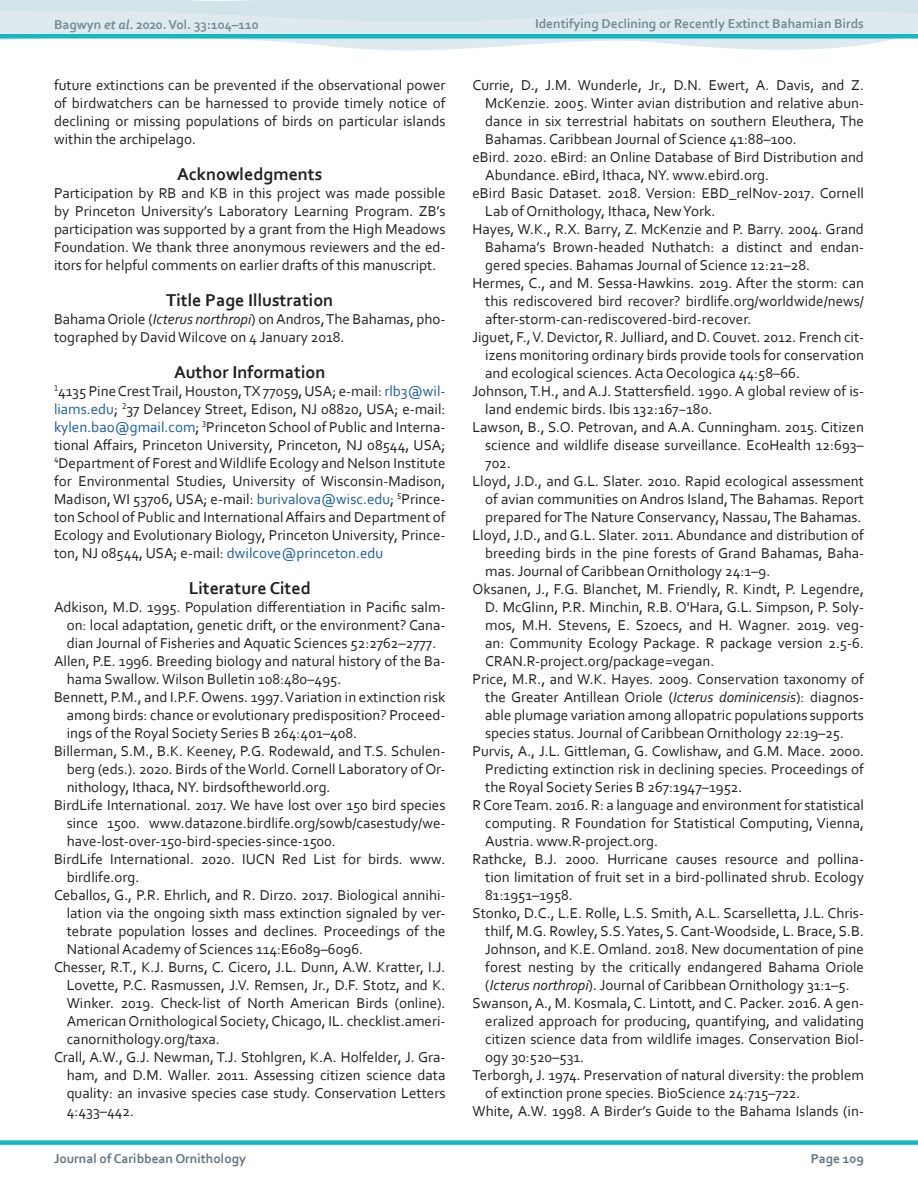
<style>
.page{position:relative;width:918px;height:1188px;background:#fff}
.page>*{position:absolute;margin:0;border:0;box-sizing:border-box;transform-origin:0 0}
.Body_Heading_1__H2{font:700 18px "Corbel";color:#231f20}
.Citation__P{font:15px/18px "Corbel";color:#231f20;text-align:justify}
.Author_Info_text__P{font:15px/18px "Corbel";color:#231f20;text-align:justify}
.main_body_text__P{font:15px/18px "Corbel";color:#231f20;text-align:justify}
.t1{font:700 13.5px "Corbel";color:#758b95}
.t2{font:700 13.5px "Corbel";color:#5f7682}
.s1{font-style:italic}
.s2{color:#175d9e}
</style>
<div class="page">
<svg style="left:0;top:0;width:918px;height:51px;fill:#deeaee"></svg>
<div style="left:0;top:1140px;width:918px;height:5px;background:#16b7c3"></div>
<div style="left:0;top:34px;width:918px;height:5px;background:#16b7c3"></div>
<p class="t1" style="left:54px;top:16px;width:206px">Bagwyn <span class="s1">et al.</span> 2020. Vol. 33:104–110</p>
<p class="t1" style="left:535px;top:15px;width:330px">Identifying Declining or Recently Extinct Bahamian Birds</p>
<p class="main_body_text__P" style="left:54px;top:76px;width:393px">future extinctions can be prevented if the observational power of birdwatchers can be harnessed to provide timely notice of declining or missing populations of birds on particular islands within the archipelago.</p>
<h2 class="Body_Heading_1__H2" style="left:177px;top:163px;width:147px">Acknowledgments</h2>
<p class="main_body_text__P" style="left:54px;top:184px;width:393px">Participation by RB and KB in this project was made possible by Princeton University’s Laboratory Learning Program. ZB’s participation was supported by a grant from the High Meadows Foundation. We thank three anonymous reviewers and the ed&shy;itors for helpful comments on earlier drafts of this manuscript.</p>
<h2 class="Body_Heading_1__H2" style="left:166px;top:289px;width:169px">Title Page Illustration</h2>
<p class="main_body_text__P" style="left:54px;top:310px;width:393px">Bahama Oriole (<span class="s1">Icterus northropi</span>) on Andros, The Bahamas, pho&shy;tographed by David Wilcove on 4 January 2018.</p>
<h2 class="Body_Heading_1__H2" style="left:174px;top:361px;width:153px">Author Information</h2>
<p class="Author_Info_text__P" style="left:54px;top:382px;width:393px"><sup>1</sup>4135 Pine Crest Trail, Houston, TX 77059, USA; e-mail: <span class="s2">rlb3@wil&shy;liams.edu</span>; <sup>2</sup>37 Delancey Street, Edison, NJ 08820, USA; e-mail: <span class="s2">kylen.bao@gmail.com</span>; <sup>3</sup>Princeton School of Public and Interna&shy;tional Affairs, Princeton University, Princeton, NJ 08544, USA; <sup>4</sup>Department of Forest and Wildlife Ecology and Nelson Institute for Environmental Studies, University of Wisconsin-Madison, Madison, WI 53706, USA; e-mail: <span class="s2">burivalova@wisc.edu</span>; <sup>5</sup>Prince&shy;ton School of Public and International Affairs and Department of Ecology and Evolutionary Biology, Princeton University, Prince&shy;ton, NJ 08544, USA; e-mail: <span class="s2">dwilcove@princeton.edu</span></p>
<h2 class="Body_Heading_1__H2" style="left:189px;top:577px;width:124px">Literature Cited</h2>
<p class="Citation__P" style="left:67px;top:598px;width:380px;text-indent:-13px">Adkison, M.D. 1995. Population differentiation in Pacific salm&shy;on: local adaptation, genetic drift, or the environment? Cana&shy;dian Journal of Fisheries and Aquatic Sciences 52:2762–2777.</p>
<p class="Citation__P" style="left:67px;top:652px;width:380px;text-indent:-13px">Allen, P.E. 1996. Breeding biology and natural history of the Ba&shy;hama Swallow. Wilson Bulletin 108:480–495.</p>
<p class="Citation__P" style="left:67px;top:688px;width:380px;text-indent:-13px">Bennett, P.M., and I.P.F. Owens. 1997. Variation in extinction risk among birds: chance or evolutionary predisposition? Proceed&shy;ings of the Royal Society Series B 264:401–408.</p>
<p class="Citation__P" style="left:67px;top:742px;width:380px;text-indent:-13px">Billerman, S.M., B.K. Keeney, P.G. Rodewald, and T.S. Schulen&shy;berg (eds.). 2020. Birds of the World. Cornell Laboratory of Or&shy;nithology, Ithaca, NY. birdsoftheworld.org.</p>
<p class="Citation__P" style="left:67px;top:796px;width:380px;text-indent:-13px">BirdLife International. 2017. We have lost over 150 bird species since 1500. www.datazone.birdlife.org/sowb/casestudy/we&shy;have-lost-over-150-bird-species-since-1500.</p>
<p class="Citation__P" style="left:67px;top:850px;width:380px;text-indent:-13px">BirdLife International. 2020. IUCN Red List for birds. www. birdlife.org.</p>
<p class="Citation__P" style="left:67px;top:886px;width:380px;text-indent:-13px">Ceballos, G., P.R. Ehrlich, and R. Dirzo. 2017. Biological annihi&shy;lation via the ongoing sixth mass extinction signaled by ver&shy;tebrate population losses and declines. Proceedings of the National Academy of Sciences 114:E6089–6096.</p>
<p class="Citation__P" style="left:67px;top:958px;width:380px;text-indent:-13px">Chesser, R.T., K.J. Burns, C. Cicero, J.L. Dunn, A.W. Kratter, I.J.<br>Lovette, P.C. Rasmussen, J.V. Remsen, Jr., D.F. Stotz, and K.<br>Winker. 2019. Check-list of North American Birds (online).<br>American Ornithological Society, Chicago, IL. checklist.ameri&shy;canornithology.org/taxa.</p>
<p class="Citation__P" style="left:67px;top:1048px;width:380px;text-indent:-13px">Crall, A.W., G.J. Newman, T.J. Stohlgren, K.A. Holfelder, J. Gra&shy;ham, and D.M. Waller. 2011. Assessing citizen science data quality: an invasive species case study. Conservation Letters 4:433–442.</p>
<p class="Citation__P" style="left:485px;top:76px;width:380px;text-indent:-13px">Currie, D., J.M. Wunderle, Jr., D.N. Ewert, A. Davis, and Z.<br>McKenzie. 2005. Winter avian distribution and relative abun&shy;dance in six terrestrial habitats on southern Eleuthera, The Bahamas. Caribbean Journal of Science 41:88–100.</p>
<p class="Citation__P" style="left:485px;top:148px;width:380px;text-indent:-13px">eBird. 2020. eBird: an Online Database of Bird Distribution and<br>Abundance. eBird, Ithaca, NY. www.ebird.org.</p>
<p class="Citation__P" style="left:485px;top:184px;width:380px;text-indent:-13px">eBird Basic Dataset. 2018. Version: EBD_relNov-2017. Cornell<br>Lab of Ornithology, Ithaca, New York.</p>
<p class="Citation__P" style="left:485px;top:220px;width:380px;text-indent:-13px">Hayes, W.K., R.X. Barry, Z. McKenzie and P. Barry. 2004. Grand Bahama’s Brown-headed Nuthatch: a distinct and endan&shy;gered species. Bahamas Journal of Science 12:21–28.</p>
<p class="Citation__P" style="left:485px;top:274px;width:380px;text-indent:-13px">Hermes, C., and M. Sessa-Hawkins. 2019. After the storm: can this rediscovered bird recover? birdlife.org/worldwide/news/ after-storm-can-rediscovered-bird-recover.</p>
<p class="Citation__P" style="left:485px;top:328px;width:380px;text-indent:-13px">Jiguet, F., V. Devictor, R. Julliard, and D. Couvet. 2012. French cit&shy;izens monitoring ordinary birds provide tools for conservation and ecological sciences. Acta Oecologica 44:58–66.</p>
<p class="Citation__P" style="left:485px;top:382px;width:380px;text-indent:-13px">Johnson, T.H., and A.J. Stattersfield. 1990. A global review of is&shy;land endemic birds. Ibis 132:167−180.</p>
<p class="Citation__P" style="left:485px;top:418px;width:380px;text-indent:-13px">Lawson, B., S.O. Petrovan, and A.A. Cunningham. 2015. Citizen science and wildlife disease surveillance. EcoHealth 12:693– 702.</p>
<p class="Citation__P" style="left:485px;top:472px;width:380px;text-indent:-13px">Lloyd, J.D., and G.L. Slater. 2010. Rapid ecological assessment of avian communities on Andros Island, The Bahamas. Report prepared for The Nature Conservancy, Nassau, The Bahamas.</p>
<p class="Citation__P" style="left:485px;top:526px;width:380px;text-indent:-13px">Lloyd, J.D., and G.L. Slater. 2011. Abundance and distribution of breeding birds in the pine forests of Grand Bahamas, Baha&shy;mas. Journal of Caribbean Ornithology 24:1–9.</p>
<p class="Citation__P" style="left:485px;top:580px;width:380px;text-indent:-13px">Oksanen, J., F.G. Blanchet, M. Friendly, R. Kindt, P. Legendre, D. McGlinn, P.R. Minchin, R.B. O'Hara, G.L. Simpson, P. Soly&shy;mos, M.H. Stevens, E. Szoecs, and H. Wagner. 2019. veg&shy;an: Community Ecology Package. R package version 2.5-6.<br>CRAN.R-project.org/package=vegan.</p>
<p class="Citation__P" style="left:485px;top:670px;width:380px;text-indent:-13px">Price, M.R., and W.K. Hayes. 2009. Conservation taxonomy of the Greater Antillean Oriole (<span class="s1">Icterus dominicensis</span>): diagnos&shy;able plumage variation among allopatric populations supports species status. Journal of Caribbean Ornithology 22:19–25.</p>
<p class="Citation__P" style="left:485px;top:742px;width:380px;text-indent:-13px">Purvis, A., J.L. Gittleman, G. Cowlishaw, and G.M. Mace. 2000.<br>Predicting extinction risk in declining species. Proceedings of the Royal Society Series B 267:1947–1952.</p>
<p class="Citation__P" style="left:485px;top:796px;width:380px;text-indent:-13px">R Core Team. 2016. R: a language and environment for statistical computing. R Foundation for Statistical Computing, Vienna, Austria. www.R-project.org.</p>
<p class="Citation__P" style="left:485px;top:850px;width:380px;text-indent:-13px">Rathcke, B.J. 2000. Hurricane causes resource and pollina&shy;tion limitation of fruit set in a bird-pollinated shrub. Ecology 81:1951–1958.</p>
<p class="Citation__P" style="left:485px;top:904px;width:380px;text-indent:-13px">Stonko, D.C., L.E. Rolle, L.S. Smith, A.L. Scarselletta, J.L. Chris&shy;thilf, M.G. Rowley, S.S. Yates, S. Cant-Woodside, L. Brace, S.B.<br>Johnson, and K.E. Omland. 2018. New documentation of pine forest nesting by the critically endangered Bahama Oriole (<span class="s1">Icterus northropi</span>). Journal of Caribbean Ornithology 31:1–5.</p>
<p class="Citation__P" style="left:485px;top:994px;width:380px;text-indent:-13px">Swanson, A., M. Kosmala, C. Lintott, and C. Packer. 2016. A gen&shy;eralized approach for producing, quantifying, and validating citizen science data from wildlife images. Conservation Biol&shy;ogy 30:520–531.</p>
<p class="Citation__P" style="left:485px;top:1066px;width:380px;text-indent:-13px">Terborgh, J. 1974. Preservation of natural diversity: the problem of extinction prone species. BioScience 24:715–722.</p>
<p class="Citation__P" style="left:472px;top:1102px;width:393px">White, A.W. 1998. A Birder’s Guide to the Bahama Islands (in-</p>
<p class="t2" style="left:54px;top:1150px;width:194px">Journal of Caribbean Ornithology</p>
<p class="t2" style="left:811px;top:1150px;width:55px">Page 109</p>
</div>
